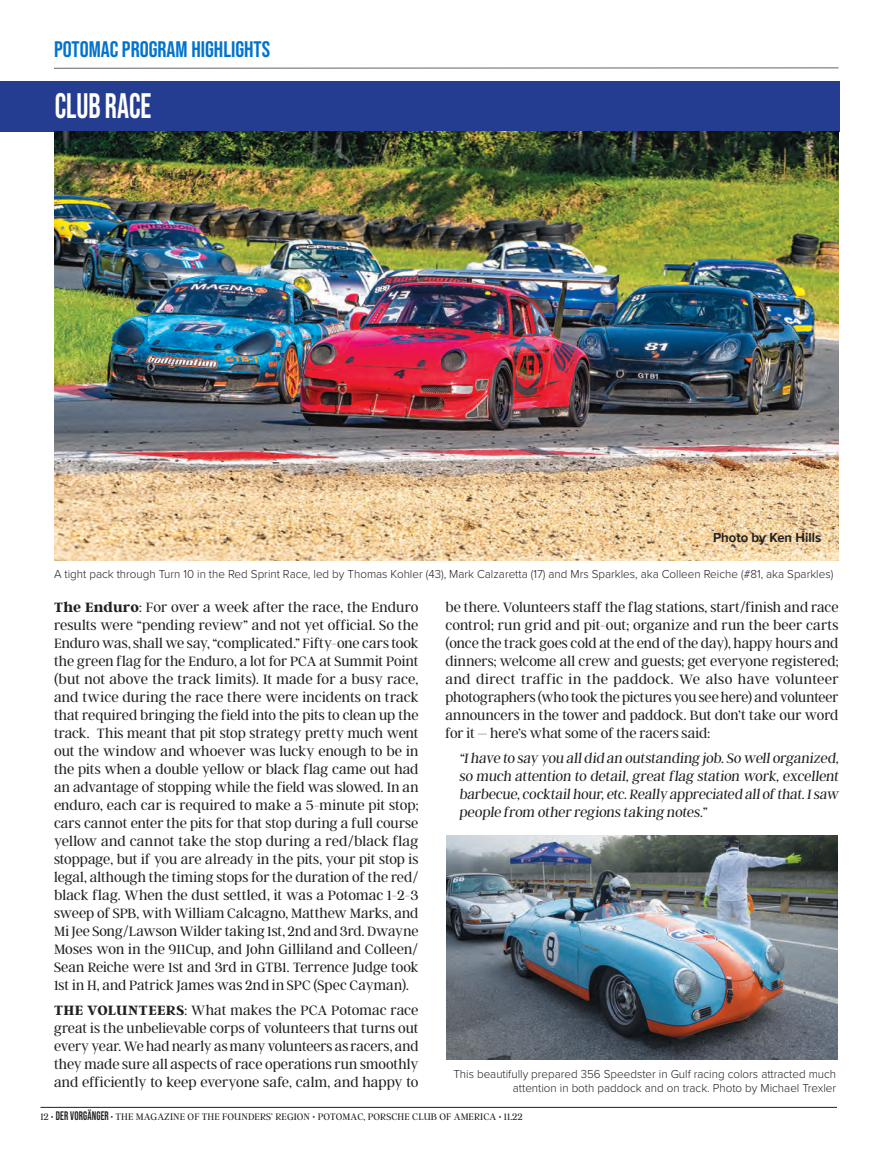
<style>
.page{position:relative;width:891px;height:1161px;background:#fff}
.page>*{position:absolute;margin:0;border:0;box-sizing:border-box;transform-origin:0 0}
.Basic_Copy{font:35.4px "Bebas Neue";letter-spacing:-.005em;color:#fff;scale:.85 1}
.t1{font:22.5px "Bebas Neue";color:#0073ce}
.Basic_Copy-2{font:300 15px/18px "Argent CF";color:#231f20;text-align:justify}
.t2{font:700 13.5px "Proxima Nova";color:#231f20}
.t3{font:300 12px/13.5px "Proxima Nova";color:#231f20;text-align:right}
.t4{font:300 10.5px "Argent CF";letter-spacing:.01em;color:#231f20}
.s1{font-weight:700}
.s2{font-family:"Bebas Neue";font-weight:400;font-size:12.45px}
</style>
<div class="page">
<hr style="left:40px;top:1107px;width:797px;height:1px;background:#231f20">
<hr style="left:54px;top:68px;width:785px;height:1px;background:#636366">
<div style="left:0;top:81px;width:839px;height:51px;background:#243d91"></div>
<img style="left:54px;top:132px;width:784px;height:429px">
<img style="left:446px;top:836px;width:391px;height:224px">
<p class="t1" style="left:54px;top:37px;width:218px">POTOMAC PROGRAM HIGHLIGHTS</p>
<p class="Basic_Copy" style="left:55px;top:85px;width:115px">CLUB RACE</p>
<p class="t2" style="left:713px;top:528px;width:110px">Photo by Ken Hills</p>
<p class="t3" style="left:54px;top:567px;width:781px">A tight pack through Turn 10 in the Red Sprint Race, led by Thomas Kohler (43), Mark Calzaretta (17) and Mrs Sparkles, aka Colleen Reiche (#81, aka Sparkles)</p>
<p class="Basic_Copy-2" style="left:446px;top:599px;width:395px">be there. Volunteers staff the flag stations, start/finish and race control; run grid and pit-out; organize and run the beer carts (once the track goes cold at the end of the day), happy hours and dinners; welcome all crew and guests; get everyone registered; and direct traffic in the paddock. We also have volunteer photographers (who took the pictures you see here) and volunteer announcers in the tower and paddock. But don’t take our word for it – here’s what some of the racers said:</p>
<p class="Basic_Copy-2" style="left:459px;top:750px;width:383px">“I have to say you alldid an outstanding job.So wellorganized, so much attention to detail, great flag station work, excellent barbecue,cocktailhour,etc.Really appreciated allof that.I saw people from other regions taking notes.”</p>
<p class="Basic_Copy-2" style="left:54px;top:599px;width:366px"><span class="s1">The Enduro</span>: For over a week after the race, the Enduro results were “pending review” and not yet official. So the Enduro was, shall we say, “complicated.” Fifty-one cars took the green flag for the Enduro, a lot for PCA at Summit Point (but not above the track limits). It made for a busy race, and twice during the race there were incidents on track that required bringing the field into the pits to clean up the track. This meant that pit stop strategy pretty much went out the window and whoever was lucky enough to be in the pits when a double yellow or black flag came out had an advantage of stopping while the field was slowed. In an enduro, each car is required to make a 5-minute pit stop; cars cannot enter the pits for that stop during a full course yellow and cannot take the stop during a red/black flag stoppage, but if you are already in the pits, your pit stop is legal, although the timing stops for the duration of the red/ black flag. When the dust settled, it was a Potomac 1-2-3 sweep of SPB, with William Calcagno, Matthew Marks, and Mi Jee Song/Lawson Wilder taking 1st, 2nd and 3rd. Dwayne Moses won in the 911Cup, and John Gilliland and Colleen/ Sean Reiche were 1st and 3rd in GTB1. Terrence Judge took 1st in H, and Patrick James was 2nd in SPC (Spec Cayman).</p>
<p class="Basic_Copy-2" style="left:54px;top:1002px;width:366px"><span class="s1">THE VOLUNTEERS</span>: What makes the PCA Potomac race great is the unbelievable corps of volunteers that turns out every year. We had nearly as many volunteers as racers, and they made sure all aspects of race operations run smoothly and efficiently to keep everyone safe, calm, and happy to</p>
<p class="t3" style="left:453px;top:1067px;width:384px">This beautifully prepared 356 Speedster in Gulf racing colors attracted much attention in both paddock and on track. Photo by Michael Trexler</p>
<p class="t4" style="left:40px;top:1112px;width:484px">12 • <span class="s2">DER VORGÄNGER</span> • THE MAGAZINE OF THE FOUNDERS’ REGION • POTOMAC, PORSCHE CLUB OF AMERICA • 11.22</p>
</div>
